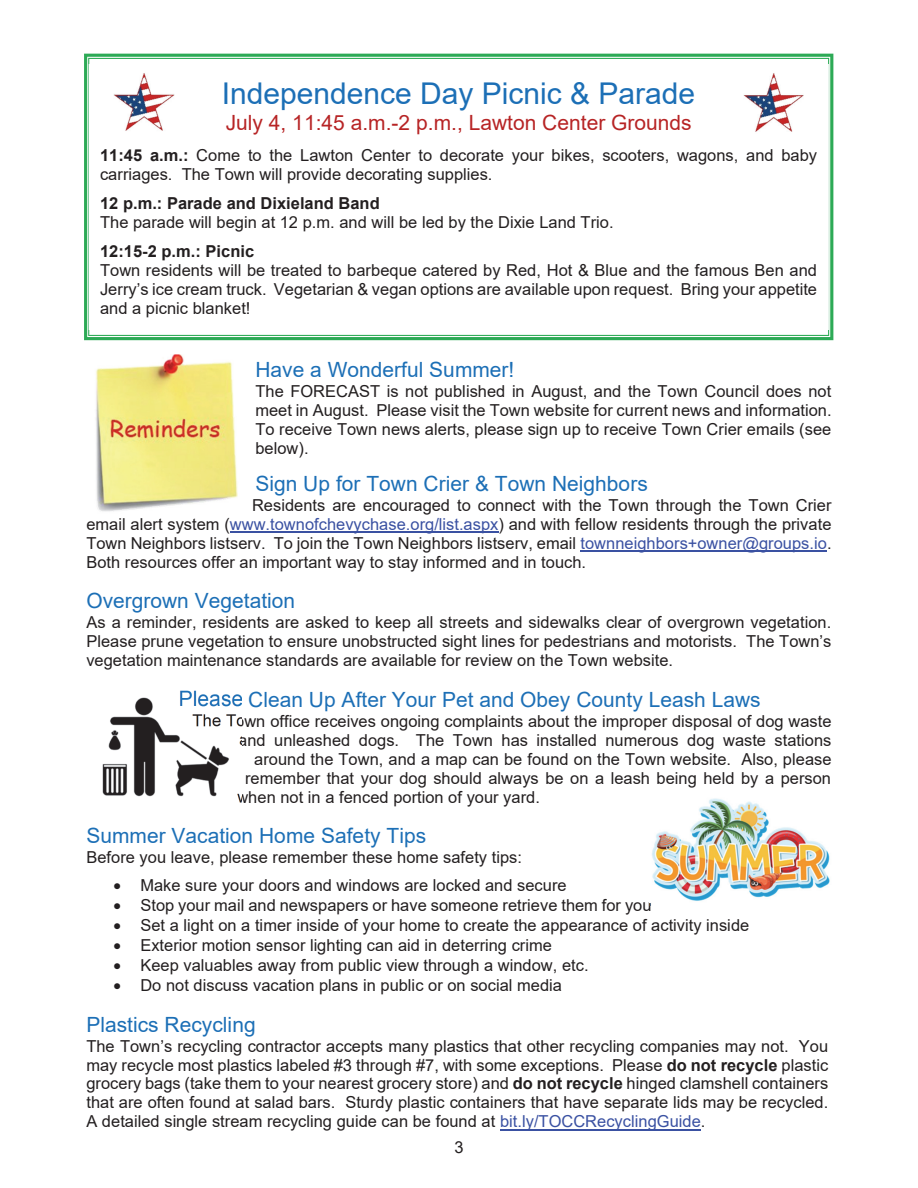
<style>
.page{position:relative;width:918px;height:1188px;background:#fff}
.page>*{position:absolute;margin:0;border:0;box-sizing:border-box;transform-origin:0 0}
.t1{font:30px "Arial";color:#1c6fb6}
.t2{font:21px "Arial";color:#1c6fb6}
.t3{font:21px "Arial";color:#b72425}
.t4{font:16.5px/19px "Arial";color:#231f20;text-align:justify}
.t5{font:700 16.5px "Arial";color:#231f20}
.s1{font-weight:700}
.s2{color:#3a51a2}
</style>
<div class="page">
<hr style="left:230px;top:532px;width:269px;height:1px;background:#3a51a2">
<hr style="left:580px;top:551px;width:247px;height:1px;background:#3a51a2">
<hr style="left:500px;top:1129px;width:201px;height:1px;background:#3a51a2">
<img style="left:96px;top:354px;width:142px;height:158px">
<svg style="left:84px;top:54px;width:749px;height:286px"></svg>
<img style="left:89px;top:64px;width:739px;height:266px">
<img style="left:113px;top:71px;width:62px;height:62px">
<img style="left:743px;top:71px;width:61px;height:62px">
<img style="left:102px;top:691px;width:139px;height:112px">
<img style="left:649px;top:798px;width:181px;height:107px">
<h1 class="t1" style="left:222px;top:73px;width:475px">Independence Day Picnic &amp; Parade</h1>
<p class="t3" style="left:226px;top:108px;width:468px">July 4, 11:45 a.m.-2 p.m., Lawton Center Grounds</p>
<p class="t4" style="left:100px;top:145px;width:719px"><span class="s1">11:45 a.m.:</span> Come to the Lawton Center to decorate your bikes, scooters, wagons, and baby carriages. The Town will provide decorating supplies.</p>
<p class="t5" style="left:100px;top:191px;width:281px">12 p.m.: Parade and Dixieland Band</p>
<p class="t4" style="left:100px;top:212px;width:515px">The parade will begin at 12 p.m. and will be led by the Dixie Land Trio.</p>
<p class="t5" style="left:100px;top:240px;width:156px">12:15-2 p.m.: Picnic</p>
<p class="t4" style="left:100px;top:261px;width:719px">Town residents will be treated to barbeque catered by Red, Hot &amp; Blue and the famous Ben and Jerry’s ice cream truck. Vegetarian &amp; vegan options are available upon request. Bring your appetite and a picnic blanket!</p>
<p class="t2" style="left:255px;top:355px;width:261px">Have a Wonderful Summer!</p>
<p class="t4" style="left:255px;top:382px;width:578px">The FORECAST is not published in August, and the Town Council does not meet in August. Please visit the Town website for current news and information.<br>To receive Town news alerts, please sign up to receive Town Crier emails (see below).</p>
<p class="t2" style="left:255px;top:469px;width:394px">Sign Up for Town Crier &amp; Town Neighbors</p>
<p class="t4" style="left:86px;top:496px;width:747px;text-indent:166px">Residents are encouraged to connect with the Town through the Town Crier email alert system (<span class="s2">www.townofchevychase.org/list.aspx</span>) and with fellow residents through the private Town Neighbors listserv. To join the Town Neighbors listserv, email <span class="s2">townneighbors+owner@groups.io</span>.<br>Both resources offer an important way to stay informed and in touch.</p>
<p class="t2" style="left:86px;top:587px;width:210px">Overgrown Vegetation</p>
<p class="t4" style="left:86px;top:613px;width:747px">As a reminder, residents are asked to keep all streets and sidewalks clear of overgrown vegetation.<br>Please prune vegetation to ensure unobstructed sight lines for pedestrians and motorists. The Town’s vegetation maintenance standards are available for review on the Town website.</p>
<p class="t2" style="left:178px;top:685px;width:584px">Please Clean Up After Your Pet and Obey County Leash Laws</p>
<p class="t4" style="left:192px;top:711px;width:641px">The Town office receives ongoing complaints about the improper disposal of dog waste</p>
<p class="t4" style="left:238px;top:730px;width:595px">and unleashed dogs. The Town has installed numerous dog waste stations</p>
<p class="t4" style="left:254px;top:749px;width:579px">around the Town, and a map can be found on the Town website. Also, please</p>
<p class="t4" style="left:245px;top:768px;width:588px">remember that your dog should always be on a leash being held by a person</p>
<p class="t4" style="left:236px;top:787px;width:305px">when not in a fenced portion of your yard.</p>
<p class="t2" style="left:86px;top:821px;width:341px">Summer Vacation Home Safety Tips</p>
<p class="t4" style="left:86px;top:847px;width:437px">Before you leave, please remember these home safety tips:</p>
<p class="t4" style="left:113px;top:875px;width:455px">• Make sure your doors and windows are locked and secure</p>
<p class="t4" style="left:113px;top:895px;width:540px">• Stop your mail and newspapers or have someone retrieve them for you</p>
<p class="t4" style="left:113px;top:915px;width:637px">• Set a light on a timer inside of your home to create the appearance of activity inside</p>
<p class="t4" style="left:113px;top:936px;width:440px">• Exterior motion sensor lighting can aid in deterring crime</p>
<p class="t4" style="left:113px;top:956px;width:477px">• Keep valuables away from public view through a window, etc.</p>
<p class="t4" style="left:113px;top:976px;width:450px">• Do not discuss vacation plans in public or on social media</p>
<p class="t2" style="left:86px;top:1010px;width:171px">Plastics Recycling</p>
<p class="t4" style="left:86px;top:1036px;width:743px">The Town’s recycling contractor accepts many plastics that other recycling companies may not. You may recycle most plastics labeled #3 through #7, with some exceptions. Please <span class="s1">do not recycle</span> plastic grocery bags (take them to your nearest grocery store) and <span class="s1">do not recycle</span> hinged clamshell containers that are often found at salad bars. Sturdy plastic containers that have separate lids may be recycled.<br>A detailed single stream recycling guide can be found at <span class="s2">bit.ly/TOCCRecyclingGuide</span>.</p>
<p class="t4" style="left:454px;top:1138px;width:11px">3</p>
</div>
